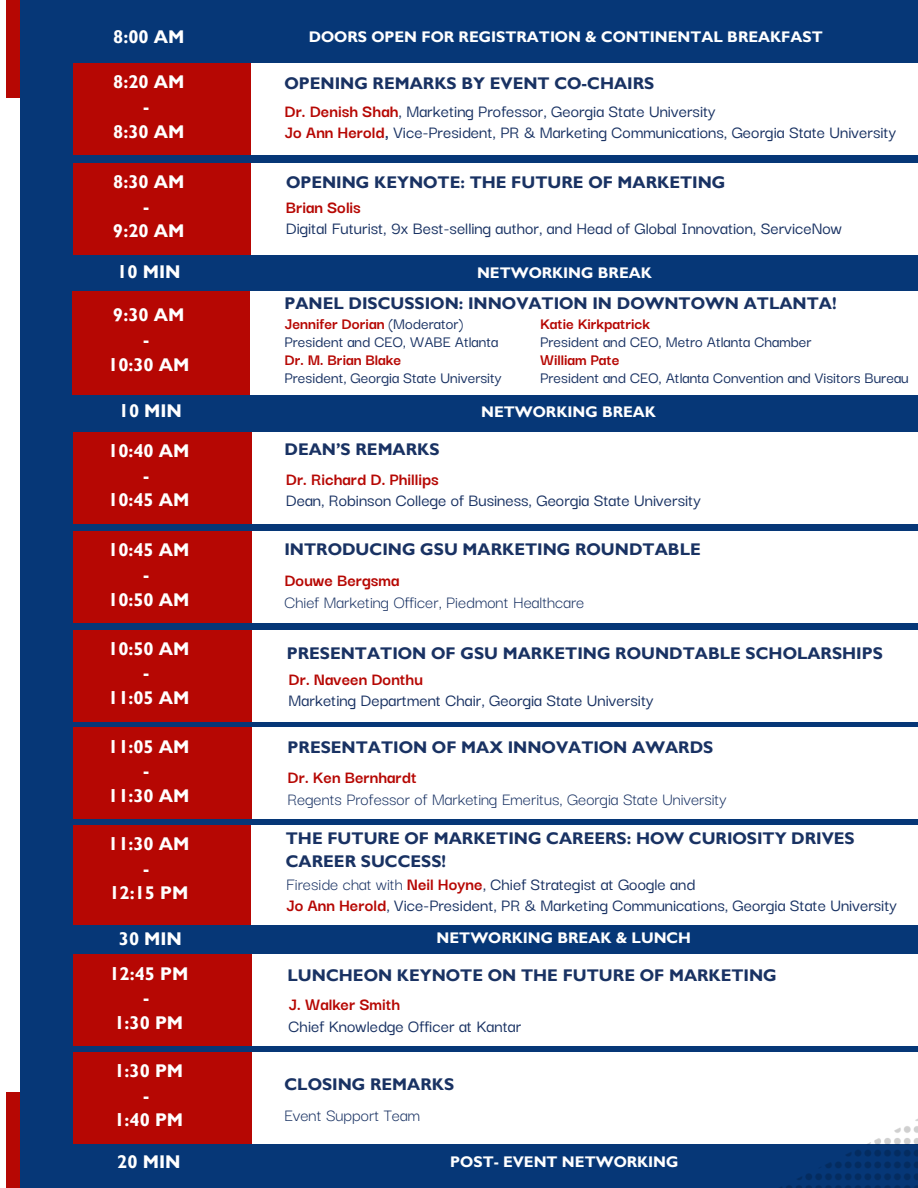
<style>
.page{position:relative;width:918px;height:1188px;background:#fff}
.page>*{position:absolute;margin:0;border:0;box-sizing:border-box;transform-origin:0 0}
.t1{font:500 18.45px/21.3px "Darker Grotesque";color:#193263}
.t2{font:700 18.45px/24.8px "Gill Sans MT Std";color:#fff;text-align:center}
.t3{font:18.45px/21.3px "Darker Grotesque";color:#193263}
.t4{font:700 16.95px/23.7px "Gill Sans MT Std";color:#193263}
.t5{font:500 16.95px/18px "Darker Grotesque";color:#193263}
.t6{font:700 15.45px "Gill Sans MT Std";color:#fff}
.s1{font-weight:700;color:#b60703}
.s2{font-weight:700}
.s3{font-weight:400}
</style>
<div class="page">
<div style="left:6px;top:0;width:92px;height:98px;background:#b60703"></div>
<div style="left:6px;top:1093px;width:92px;height:95px;background:#b60703"></div>
<div style="left:20px;top:0;width:898px;height:1188px;background:#063777"></div>
<div style="left:73px;top:63px;width:178px;height:92px;background:#b60703"></div>
<div style="left:251px;top:63px;width:667px;height:92px;background:#fff"></div>
<div style="left:73px;top:163px;width:178px;height:91px;background:#b60703"></div>
<div style="left:251px;top:163px;width:667px;height:91px;background:#fff"></div>
<div style="left:73px;top:291px;width:177px;height:104px;background:#b60703"></div>
<div style="left:250px;top:291px;width:668px;height:104px;background:#fff"></div>
<div style="left:73px;top:432px;width:179px;height:91px;background:#b60703"></div>
<div style="left:252px;top:432px;width:666px;height:91px;background:#fff"></div>
<div style="left:73px;top:531px;width:179px;height:92px;background:#b60703"></div>
<div style="left:252px;top:531px;width:666px;height:92px;background:#fff"></div>
<div style="left:73px;top:631px;width:179px;height:91px;background:#b60703"></div>
<div style="left:252px;top:631px;width:666px;height:91px;background:#fff"></div>
<div style="left:73px;top:728px;width:179px;height:91px;background:#b60703"></div>
<div style="left:252px;top:728px;width:666px;height:91px;background:#fff"></div>
<div style="left:73px;top:825px;width:178px;height:100px;background:#b60703"></div>
<div style="left:252px;top:825px;width:666px;height:100px;background:#fff"></div>
<div style="left:73px;top:955px;width:179px;height:91px;background:#b60703"></div>
<div style="left:252px;top:955px;width:666px;height:91px;background:#fff"></div>
<div style="left:73px;top:1052px;width:179px;height:91px;background:#b60703"></div>
<div style="left:252px;top:1052px;width:666px;height:91px;background:#fff"></div>
<img style="left:569px;top:1119px;width:349px;height:69px">
<h1 class="t2" style="left:113px;top:27px;width:73px">8:00 AM</h1>
<p class="t6" style="left:309px;top:32px;width:516px">DOORS OPEN FOR REGISTRATION &amp; CONTINENTAL BREAKFAST</p>
<h2 class="t2" style="left:113px;top:73px;width:73px">8:20 AM -<br>8:30 AM</h2>
<h2 class="t4" style="left:284px;top:74px;width:371px">OPENING REMARKS BY EVENT CO-CHAIRS</h2>
<h1 class="t1" style="left:284px;top:99px;width:613px"><span class="s1">Dr. Denish Shah</span>, Marketing Professor, Georgia State University<br><span class="s1">Jo Ann Herold</span><span class="s2">,</span> Vice-President, PR &amp; Marketing Communications, Georgia State University</h1>
<h1 class="t2" style="left:113px;top:172px;width:73px">8:30 AM -<br>9:20 AM</h1>
<p class="t4" style="left:286px;top:173px;width:441px">OPENING KEYNOTE: THE FUTURE OF MARKETING</p>
<h1 class="t1" style="left:286px;top:195px;width:558px"><span class="s1">Brian Solis<br></span>Digital Futurist, 9x Best-selling author, and Head of Global Innovation, ServiceNow</h1>
<h1 class="t2" style="left:117px;top:262px;width:65px">10 MIN</h1>
<h2 class="t6" style="left:477px;top:267px;width:176px">NETWORKING BREAK</h2>
<h1 class="t2" style="left:108px;top:306px;width:83px">9:30 AM -<br>10:30 AM</h1>
<h2 class="t4" style="left:284px;top:294px;width:554px">PANEL DISCUSSION: INNOVATION IN DOWNTOWN ATLANTA!</h2>
<h1 class="t5" style="left:284px;top:314px;width:219px"><span class="s1">Jennifer Dorian</span> (Moderator)<br>President and CEO, WABE Atlanta<br><span class="s1">Dr. M. Brian Blake<br></span>President, Georgia State University</h1>
<h3 class="t5" style="left:540px;top:313px;width:370px"><span class="s1">Katie Kirkpatrick<br></span>President and CEO, Metro Atlanta Chamber<br><span class="s1">William Pate<br></span>President and CEO, Atlanta Convention and Visitors Bureau</h3>
<h1 class="t2" style="left:119px;top:401px;width:65px">10 MIN</h1>
<h1 class="t6" style="left:481px;top:406px;width:176px">NETWORKING BREAK</h1>
<h1 class="t2" style="left:108px;top:441px;width:83px">10:40 AM -<br>10:45 AM</h1>
<h3 class="t4" style="left:284px;top:440px;width:157px">DEAN’S REMARKS</h3>
<h1 class="t1" style="left:286px;top:467px;width:417px"><span class="s1">Dr. Richard D. Phillips<br></span>Dean, Robinson College of Business, Georgia State University</h1>
<h1 class="t2" style="left:108px;top:541px;width:83px">10:45 AM -<br>10:50 AM</h1>
<h2 class="t4" style="left:284px;top:540px;width:418px">INTRODUCING GSU MARKETING ROUNDTABLE</h2>
<h1 class="t3" style="left:284px;top:569px;width:302px"><span class="s1">Douwe Bergsma<br></span>Chief Marketing Officer, Piedmont Healthcare</h1>
<h1 class="t2" style="left:108px;top:639px;width:83px">10:50 AM -<br>11:05 AM</h1>
<h3 class="t4" style="left:287px;top:644px;width:598px">PRESENTATION OF GSU MARKETING ROUNDTABLE SCHOLARSHIPS</h3>
<h1 class="t1" style="left:289px;top:667px;width:366px"><span class="s1">Dr. Naveen Donthu<br></span>Marketing Department Chair, Georgia State University</h1>
<h1 class="t2" style="left:108px;top:737px;width:83px">11:05 AM -<br>11:30 AM</h1>
<h3 class="t4" style="left:288px;top:738px;width:427px">PRESENTATION OF MAX INNOVATION AWARDS</h3>
<h1 class="t3" style="left:288px;top:765px;width:441px"><span class="s1">Dr. Ken Bernhardt<br></span>Regents Professor of Marketing Emeritus, Georgia State University</h1>
<h1 class="t2" style="left:108px;top:834px;width:83px">11:30 AM -<br>12:15 PM</h1>
<p class="t4" style="left:286px;top:829px;width:570px">THE FUTURE OF MARKETING CAREERS: HOW CURIOSITY DRIVES<br>CAREER SUCCESS!</p>
<h1 class="t1" style="left:286px;top:872px;width:613px"><span class="s3">Fireside chat with</span> <span class="s1">Neil Hoyne</span>, Chief Strategist at Google and<br><span class="s1">Jo Ann Herold</span>, Vice-President, PR &amp; Marketing Communications, Georgia State University</h1>
<h2 class="t2" style="left:119px;top:930px;width:65px">30 MIN</h2>
<h1 class="t6" style="left:437px;top:933px;width:256px">NETWORKING BREAK &amp; LUNCH</h1>
<h2 class="t2" style="left:109px;top:964px;width:80px">12:45 PM -<br>1:30 PM</h2>
<h1 class="t4" style="left:288px;top:966px;width:491px">LUNCHEON KEYNOTE ON THE FUTURE OF MARKETING</h1>
<h1 class="t2" style="left:114px;top:1061px;width:70px">1:30 PM -<br>1:40 PM</h1>
<h1 class="t6" style="left:450px;top:1156px;width:230px">POST- EVENT NETWORKING</h1>
<h1 class="t1" style="left:289px;top:993px;width:234px"><span class="s1">J. Walker Smith<br></span>Chief Knowledge Officer at Kantar</h1>
<h1 class="t4" style="left:284px;top:1075px;width:171px">CLOSING REMARKS</h1>
<p class="t3" style="left:284px;top:1103px;width:137px">Event Support Team</p>
<p class="t2" style="left:117px;top:1153px;width:65px">20 MIN</p>
</div>
